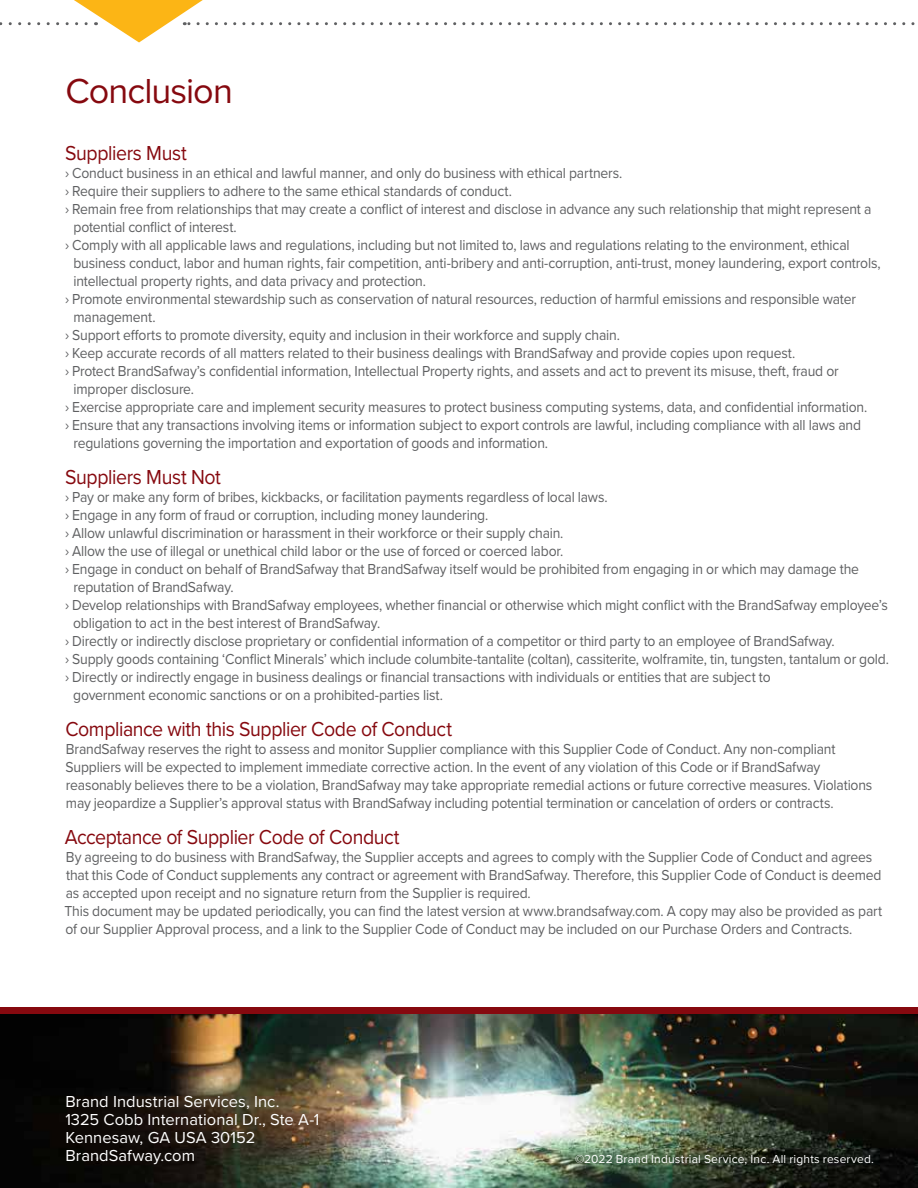
<style>
.page{position:relative;width:918px;height:1188px;background:#fff}
.page>*{position:absolute;margin:0;border:0;box-sizing:border-box;transform-origin:0 0}
.t1{font:36px "Proxima Nova";letter-spacing:-.025em;color:#86090f}
.t2{font:21px "Proxima Nova";letter-spacing:-.02em;color:#86090f;scale:.93 1}
.t3{font:16.5px/18px "Proxima Nova";letter-spacing:.005em;color:#fff}
.t4{font:15px/18px "Proxima Nova";letter-spacing:-.015em;color:#5f6062;scale:.93 1}
.t5{font:15px "Calibri";color:#666}
.t6{font:12px "Proxima Nova";letter-spacing:.015em;color:#fff}
</style>
<div class="page">
<svg style="left:0;top:0;width:915px;height:42px"></svg>
<img style="left:0;top:1014px;width:918px;height:174px">
<div style="left:0;top:1007px;width:918px;height:7px;background:#86090f"></div>
<h1 class="t1" style="left:65px;top:64px;width:169px">Conclusion</h1>
<h2 class="t2" style="left:65px;top:137px;width:132px">Suppliers Must</h2>
<p class="t4" style="left:65px;top:163px;width:601px">› Conduct business in an ethical and lawful manner, and only do business with ethical partners.</p>
<p class="t4" style="left:65px;top:181px;width:482px">› Require their suppliers to adhere to the same ethical standards of conduct.</p>
<p class="t4" style="left:65px;top:199px;width:869px">› Remain free from relationships that may create a conflict of interest and disclose in advance any such relationship that might represent a</p>
<p class="t4" style="left:73px;top:217px;width:177px">potential conflict of interest.</p>
<p class="t4" style="left:65px;top:235px;width:845px">› Comply with all applicable laws and regulations, including but not limited to, laws and regulations relating to the environment, ethical</p>
<p class="t4" style="left:73px;top:253px;width:870px">business conduct, labor and human rights, fair competition, anti-bribery and anti-corruption, anti-trust, money laundering, export controls,</p>
<p class="t4" style="left:73px;top:271px;width:381px">intellectual property rights, and data privacy and protection.</p>
<p class="t4" style="left:65px;top:289px;width:852px">› Promote environmental stewardship such as conservation of natural resources, reduction of harmful emissions and responsible water</p>
<p class="t4" style="left:73px;top:307px;width:90px">management.</p>
<p class="t4" style="left:65px;top:325px;width:598px">› Support efforts to promote diversity, equity and inclusion in their workforce and supply chain.</p>
<p class="t4" style="left:65px;top:343px;width:787px">› Keep accurate records of all matters related to their business dealings with BrandSafway and provide copies upon request.</p>
<p class="t4" style="left:65px;top:361px;width:834px">› Protect BrandSafway’s confidential information, Intellectual Property rights, and assets and act to prevent its misuse, theft, fraud or</p>
<p class="t4" style="left:73px;top:379px;width:131px">improper disclosure.</p>
<p class="t4" style="left:65px;top:397px;width:864px">› Exercise appropriate care and implement security measures to protect business computing systems, data, and confidential information.</p>
<p class="t4" style="left:65px;top:415px;width:858px">› Ensure that any transactions involving items or information subject to export controls are lawful, including compliance with all laws and</p>
<p class="t4" style="left:73px;top:433px;width:512px">regulations governing the importation and exportation of goods and information.</p>
<h2 class="t2" style="left:65px;top:461px;width:169px">Suppliers Must Not</h2>
<p class="t4" style="left:65px;top:487px;width:585px">› Pay or make any form of bribes, kickbacks, or facilitation payments regardless of local laws.</p>
<p class="t4" style="left:65px;top:505px;width:457px">› Engage in any form of fraud or corruption, including money laundering.</p>
<p class="t4" style="left:65px;top:523px;width:538px">› Allow unlawful discrimination or harassment in their workforce or their supply chain.</p>
<p class="t4" style="left:65px;top:541px;width:537px">› Allow the use of illegal or unethical child labor or the use of forced or coerced labor.</p>
<p class="t4" style="left:65px;top:559px;width:855px">› Engage in conduct on behalf of BrandSafway that BrandSafway itself would be prohibited from engaging in or which may damage the</p>
<p class="t4" style="left:73px;top:577px;width:174px">reputation of BrandSafway.</p>
<p class="t4" style="left:65px;top:595px;width:887px">› Develop relationships with BrandSafway employees, whether financial or otherwise which might conflict with the BrandSafway employee’s</p>
<p class="t4" style="left:73px;top:613px;width:332px">obligation to act in the best interest of BrandSafway.</p>
<p class="t4" style="left:65px;top:631px;width:829px">› Directly or indirectly disclose proprietary or confidential information of a competitor or third party to an employee of BrandSafway.</p>
<p class="t4" style="left:65px;top:649px;width:888px">› Supply goods containing ‘Conflict Minerals’ which include columbite-tantalite (coltan), cassiterite, wolframite, tin, tungsten, tantalum or gold.</p>
<p class="t4" style="left:65px;top:667px;width:760px">› Directly or indirectly engage in business dealings or financial transactions with individuals or entities that are subject to</p>
<p class="t4" style="left:73px;top:685px;width:399px">government economic sanctions or on a prohibited-parties list.</p>
<h2 class="t2" style="left:65px;top:713px;width:417px">Compliance with this Supplier Code of Conduct</h2>
<p class="t4" style="left:66px;top:739px;width:869px">BrandSafway reserves the right to assess and monitor Supplier compliance with this Supplier Code of Conduct. Any non-compliant Suppliers will be expected to implement immediate corrective action. In the event of any violation of this Code or if BrandSafway reasonably believes there to be a violation, BrandSafway may take appropriate remedial actions or future corrective measures. Violations may jeopardize a Supplier’s approval status with BrandSafway including potential termination or cancelation of orders or contracts.</p>
<h2 class="t2" style="left:65px;top:821px;width:362px">Acceptance of Supplier Code of Conduct</h2>
<p class="t4" style="left:65px;top:847px;width:881px">By agreeing to do business with BrandSafway, the Supplier accepts and agrees to comply with the Supplier Code of Conduct and agrees that this Code of Conduct supplements any contract or agreement with BrandSafway. Therefore, this Supplier Code of Conduct is deemed as accepted upon receipt and no signature return from the Supplier is required.<br>This document may be updated periodically, you can find the latest version at www.brandsafway.com. A copy may also be provided as part of our Supplier Approval process, and a link to the Supplier Code of Conduct may be included on our Purchase Orders and Contracts.</p>
<p class="t3" style="left:65px;top:1091px;width:256px">Brand Industrial Services, Inc.<br>1325 Cobb International Dr., Ste A-1<br>Kennesaw, GA USA 30152<br>BrandSafway.com</p>
<p class="t5" style="left:53px;top:1144px;width:20px">8 |</p>
<p class="t6" style="left:575px;top:1151px;width:300px">©2022 Brand Industrial Service, Inc. All rights reserved.</p>
</div>
